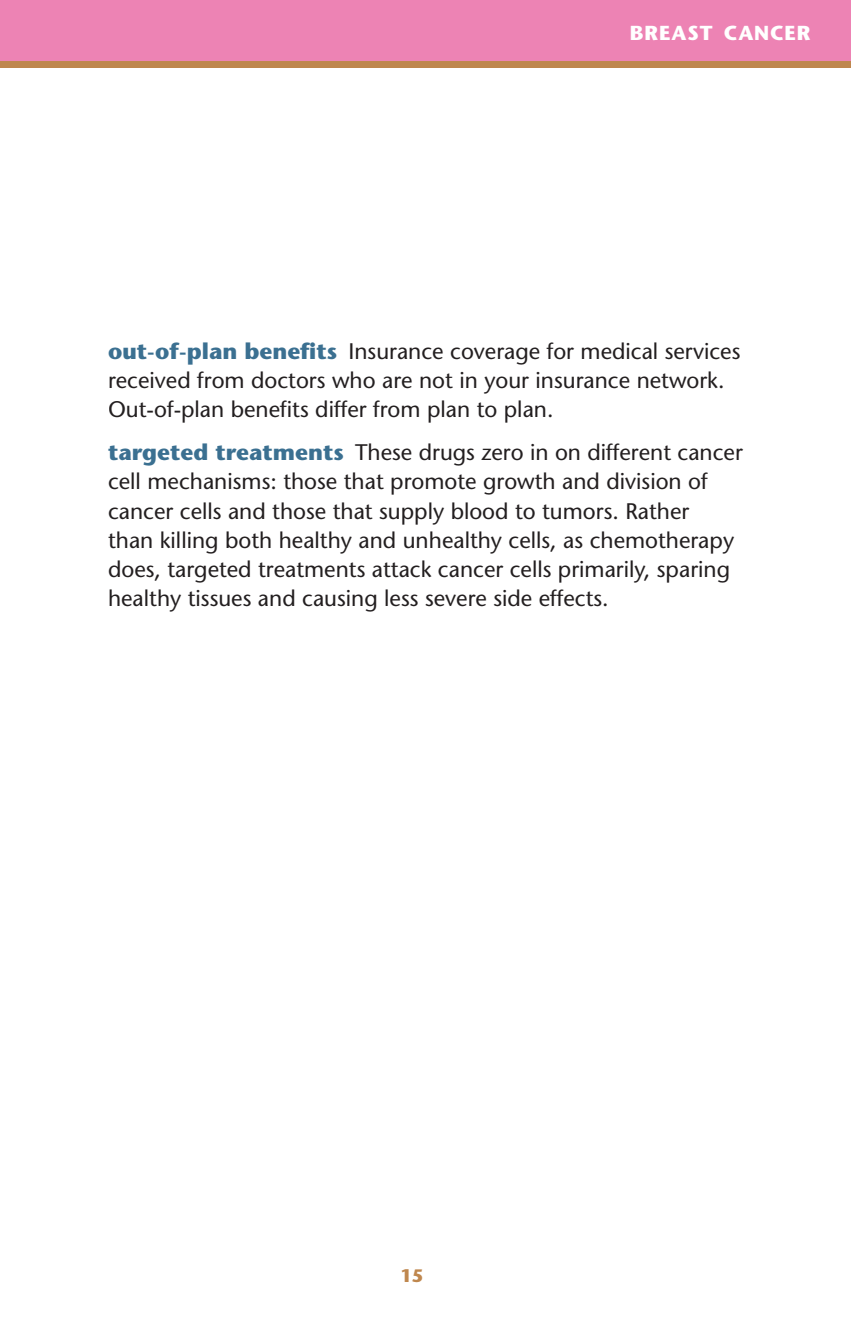
<style>
.page{position:relative;width:851px;height:1337px;background:#fff}
.page>*{position:absolute;margin:0;border:0;box-sizing:border-box;transform-origin:0 0}
.t1{font:22.5px/29.2px "Stone Sans";color:#231f20}
.t2{font:700 20.25px "Stone Sans";letter-spacing:.05em;color:#fff}
.t3{font:700 18px "Stone Sans";color:#bf874e}
.s1{font-weight:700;color:#3b7091}
</style>
<div class="page">
<div style="left:0;top:0;width:850px;height:61px;background:#ed83b4"></div>
<div style="left:0;top:61px;width:850px;height:7px;background:#bf874e"></div>
<p class="t2" style="left:629px;top:21px;width:182px">BREAST CANCER</p>
<p class="t1" style="left:108px;top:336px;width:634px"><span class="s1">out-of-plan benefits</span> Insurance coverage for medical services received from doctors who are not in your insurance network.<br>Out-of-plan benefits differ from plan to plan.</p>
<p class="t1" style="left:108px;top:437px;width:636px"><span class="s1">targeted treatments</span> These drugs zero in on different cancer cell mechanisms: those that promote growth and division of cancer cells and those that supply blood to tumors. Rather<br>than killing both healthy and unhealthy cells, as chemotherapy does, targeted treatments attack cancer cells primarily, sparing healthy tissues and causing less severe side effects.</p>
<p class="t3" style="left:400px;top:1265px;width:24px">15</p>
</div>
